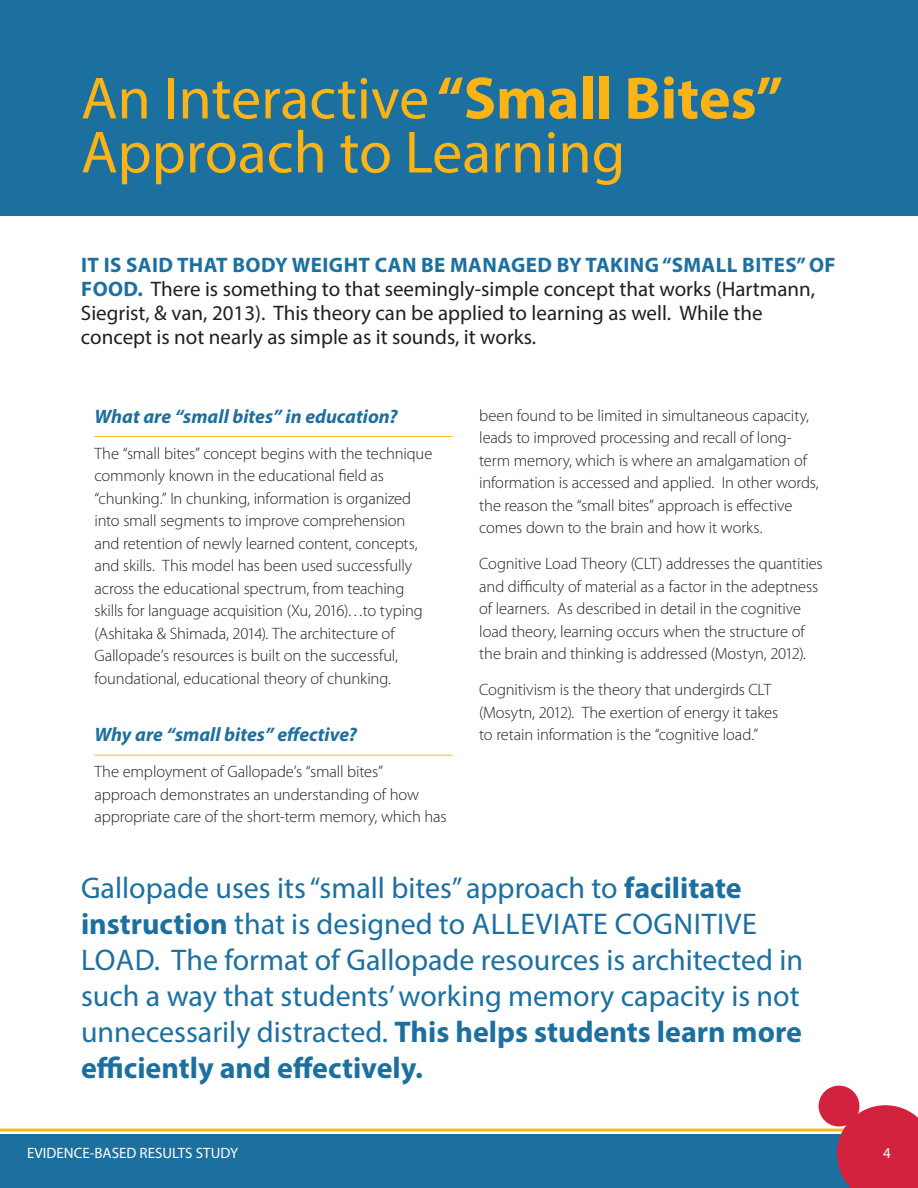
<style>
.page{position:relative;width:918px;height:1188px;background:#fff}
.page>*{position:absolute;margin:0;border:0;box-sizing:border-box;transform-origin:0 0}
.t1{font:60px/54px "Myriad Pro";color:#fcb315}
.t2{font:30px/36px "Myriad Pro";color:#1c70a0}
.t3{font:21px/24px "Myriad Pro";color:#231f20}
.t4{font:italic 700 19.5px "Myriad Pro";color:#1e6f9f}
.t5{font:300 16.5px/22.5px "Myriad Pro";letter-spacing:-.01em;color:#231f20}
.t6{font:15px "Myriad Pro";color:#fff}
.s1{font-weight:700}
.s2{font-weight:700;color:#1c70a0}
</style>
<div class="page">
<div style="left:0;top:0;width:918px;height:216px;background:#1b70a0"></div>
<hr style="left:94px;top:436px;width:358px;height:1px;background:#fdb913">
<hr style="left:94px;top:755px;width:358px;height:1px;background:#fdb913">
<div style="left:0;top:1134px;width:918px;height:54px;background:#1b70a0"></div>
<hr style="left:0;top:1129px;width:918px;height:3px;background:#fdb913">
<svg style="left:837px;top:1105px;width:81px;height:83px;background:#ce2c47"></svg>
<div style="left:819px;top:1086px;width:40px;height:40px;background:#d2223e;border-radius:50%"></div>
<h1 class="t1" style="left:81px;top:70px;width:704px">An Interactive <span class="s1">“Small Bites”<br></span>Approach to Learning</h1>
<p class="t3" style="left:81px;top:253px;width:756px"><span class="s2">IT IS SAID THAT BODY WEIGHT CAN BE MANAGED BY TAKING “SMALL BITES” OF FOOD.</span> There is something to that seemingly-simple concept that works (Hartmann, Siegrist, &amp; van, 2013). This theory can be applied to learning as well. While the concept is not nearly as simple as it sounds, it works.</p>
<p class="t4" style="left:94px;top:404px;width:305px">What are “small bites” in education?</p>
<p class="t5" style="left:94px;top:442px;width:339px">The “small bites” concept begins with the technique commonly known in the educational field as “chunking.” In chunking, information is organized into small segments to improve comprehension and retention of newly learned content, concepts, and skills. This model has been used successfully across the educational spectrum, from teaching skills for language acquisition (Xu, 2016)…to typing (Ashitaka &amp; Shimada, 2014). The architecture of Gallopade’s resources is built on the successful, foundational, educational theory of chunking.</p>
<p class="t4" style="left:94px;top:722px;width:264px">Why are “small bites” effective?</p>
<p class="t5" style="left:94px;top:761px;width:354px">The employment of Gallopade’s “small bites” approach demonstrates an understanding of how appropriate care of the short-term memory, which has</p>
<p class="t5" style="left:479px;top:404px;width:341px">been found to be limited in simultaneous capacity, leads to improved processing and recall of long&shy;term memory, which is where an amalgamation of information is accessed and applied. In other words, the reason the “small bites” approach is effective comes down to the brain and how it works.</p>
<p class="t5" style="left:479px;top:553px;width:345px">Cognitive Load Theory (CLT) addresses the quantities and difficulty of material as a factor in the adeptness of learners. As described in detail in the cognitive load theory, learning occurs when the structure of the brain and thinking is addressed (Mostyn, 2012).</p>
<p class="t5" style="left:479px;top:679px;width:300px">Cognitivism is the theory that undergirds CLT (Mosytn, 2012). The exertion of energy it takes to retain information is the “cognitive load.”</p>
<p class="t2" style="left:81px;top:869px;width:724px">Gallopade uses its “small bites” approach to <span class="s1">facilitate instruction</span> that is designed to ALLEVIATE COGNITIVE LOAD. The format of Gallopade resources is architected in such a way that students’ working memory capacity is not unnecessarily distracted. <span class="s1">This helps students learn more efficiently and effectively.</span></p>
<p class="t6" style="left:27px;top:1144px;width:213px">EVIDENCE-BASED RESULTS STUDY</p>
<p class="t6" style="left:883px;top:1144px;width:9px">4</p>
</div>
